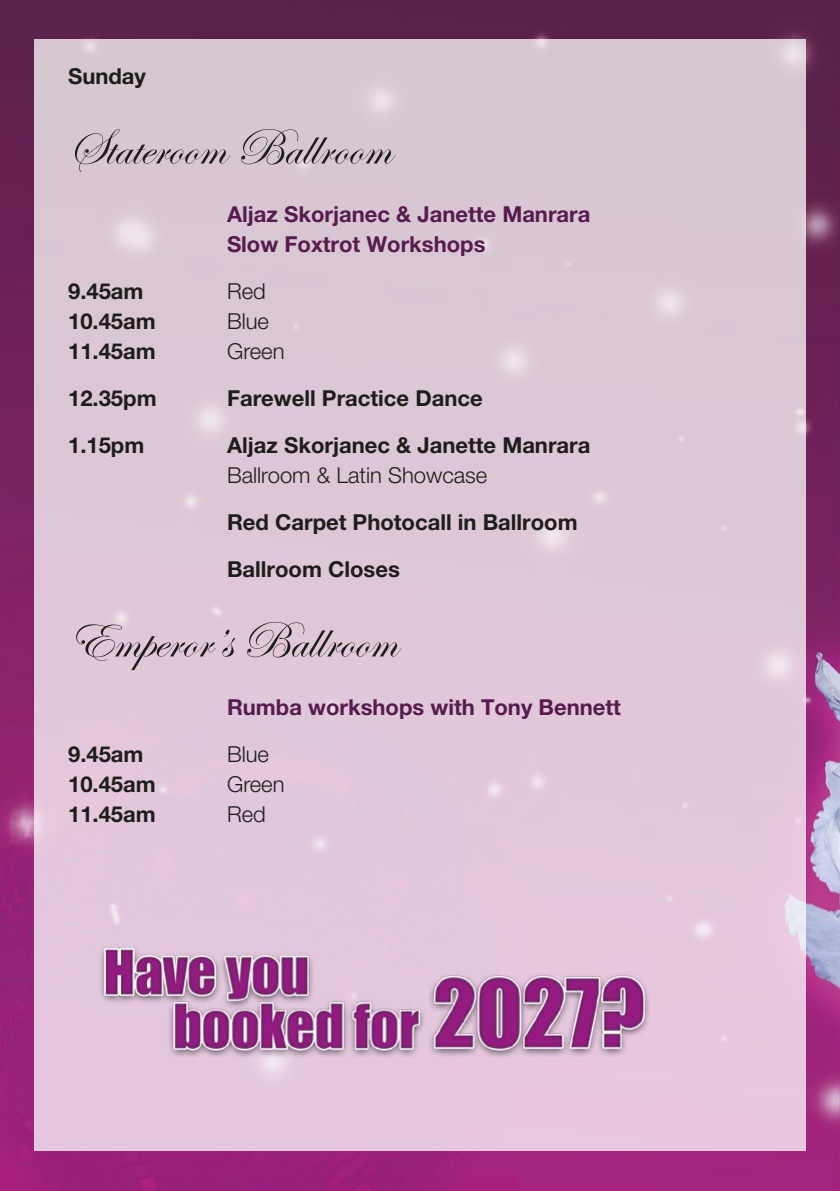
<style>
.page{position:relative;width:840px;height:1191px;background:#fff}
.page>*{position:absolute;margin:0;border:0;box-sizing:border-box;transform-origin:0 0}
.t1{font:52px "Edwardian Script ITC";color:#1d1d1b}
.t2{font:700 22px/47px "Helvetica Neue LT Pro";color:#1d1d1b}
.t3{font:700 22px/30px "Helvetica Neue LT Pro";color:#571b4f}
.t4{font:300 22px "Helvetica Neue LT Pro";color:#1d1d1b}
</style>
<div class="page">
<img style="left:0;top:0;width:839px;height:1191px">
<div style="left:34px;top:40px;width:771px;height:1111px;background:#dec7d7"></div>
<img style="left:69px;top:926px;width:580px;height:144px">
<p class="t2" style="left:68px;top:52px;width:79px">Sunday</p>
<h1 class="t1" style="left:68px;top:119px;width:324px">Stateroom Ballroom</h1>
<p class="t3" style="left:227px;top:198px;width:365px">Aljaz Skorjanec &amp; Janette Manrara<br>Slow Foxtrot Workshops</p>
<p class="t2" style="left:68px;top:267px;width:77px">9.45am</p>
<p class="t4" style="left:227px;top:277px;width:40px">Red</p>
<p class="t2" style="left:68px;top:297px;width:89px">10.45am</p>
<p class="t4" style="left:227px;top:307px;width:43px">Blue</p>
<p class="t2" style="left:68px;top:327px;width:89px">11.45am</p>
<p class="t4" style="left:227px;top:337px;width:59px">Green</p>
<p class="t2" style="left:68px;top:374px;width:90px">12.35pm</p>
<p class="t2" style="left:227px;top:374px;width:257px">Farewell Practice Dance</p>
<p class="t2" style="left:68px;top:421px;width:78px">1.15pm</p>
<p class="t2" style="left:227px;top:421px;width:365px">Aljaz Skorjanec &amp; Janette Manrara</p>
<p class="t4" style="left:227px;top:461px;width:262px">Ballroom &amp; Latin Showcase</p>
<p class="t2" style="left:227px;top:498px;width:352px">Red Carpet Photocall in Ballroom<br>Ballroom Closes</p>
<h1 class="t1" style="left:68px;top:612px;width:330px">Emperor’s Ballroom</h1>
<p class="t3" style="left:227px;top:691px;width:395px">Rumba workshops with Tony Bennett</p>
<p class="t2" style="left:68px;top:729px;width:77px">9.45am</p>
<p class="t4" style="left:227px;top:740px;width:43px">Blue</p>
<p class="t2" style="left:68px;top:759px;width:89px">10.45am</p>
<p class="t4" style="left:227px;top:770px;width:59px">Green</p>
<p class="t2" style="left:68px;top:789px;width:89px">11.45am</p>
<p class="t4" style="left:227px;top:800px;width:40px">Red</p>
</div>
